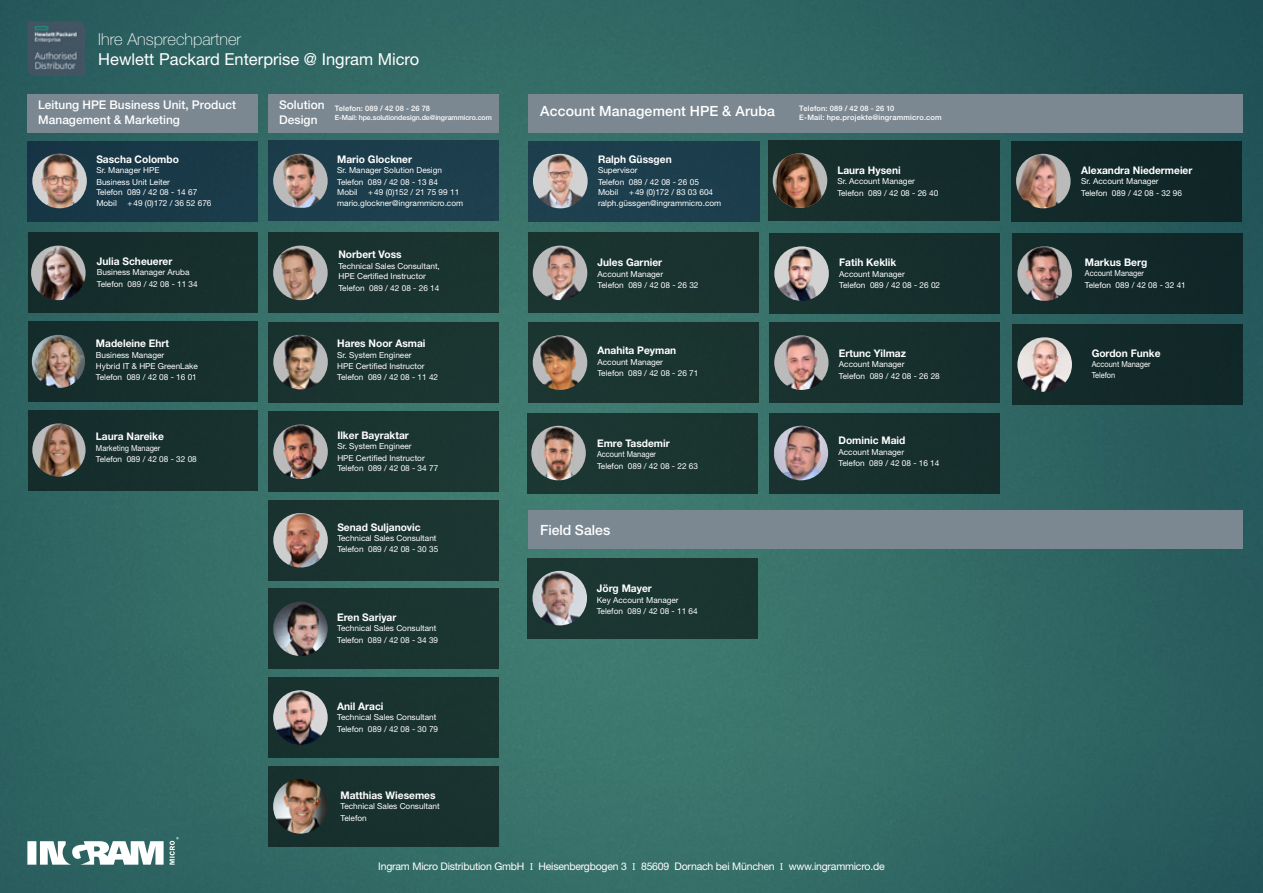
<style>
.page{position:relative;width:1263px;height:893px;background:#fff}
.page>*{position:absolute;margin:0;border:0;box-sizing:border-box;transform-origin:0 0}
.t1{font:16.5px "Helvetica Neue LT Std";color:#fff}
.t2{font:100 16.5px "Helvetica Neue LT";color:#fff}
.t3{font:500 14.1px "Helvetica Neue LT Std";letter-spacing:.01em;color:#fff}
.t4{font:500 12px/14.4px "Helvetica Neue LT Std";letter-spacing:.005em;color:#fff}
.t5{font:700 10.5px "Helvetica Neue LT Std";color:#fff}
.t6{font:10.5px "Helvetica Neue LT Std";letter-spacing:-.02em;color:#fff}
.t7{font:8.25px/11.4px "Helvetica Neue LT Std";color:#fff}
.t8{font:8.25px/11.4px "Helvetica Neue LT Std";color:#fff;scale:.9 1}
.t9{font:500 7.5px/9px "Helvetica Neue LT Std";letter-spacing:.025em;color:#fff}
.t10{font:500 7.05px "Helvetica Neue LT Std";letter-spacing:-.005em;color:#fff}
.s1{font-family:"Minion Pro"}
</style>
<div class="page">
<img style="left:0;top:0;width:790px;height:789px">
<img style="left:790px;top:0;width:473px;height:893px">
<img style="left:0;top:789px;width:792px;height:104px">
<svg style="left:27px;top:837px;width:152px;height:28px"></svg>
<img style="left:27px;top:21px;width:58px;height:55px">
<div style="left:27px;top:141px;width:230px;height:80px;background:#193947"></div>
<img style="left:32px;top:154px;width:55px;height:54px;border-radius:27px">
<div style="left:528px;top:233px;width:231px;height:80px;background:#1a332f"></div>
<img style="left:533px;top:246px;width:54px;height:54px;border-radius:27px">
<div style="left:768px;top:140px;width:232px;height:81px;background:#152e2c"></div>
<img style="left:773px;top:153px;width:54px;height:55px;border-radius:27px">
<div style="left:528px;top:322px;width:231px;height:81px;background:#1a3530"></div>
<img style="left:533px;top:335px;width:54px;height:55px;border-radius:27px">
<div style="left:769px;top:233px;width:231px;height:81px;background:#162f2d"></div>
<img style="left:774px;top:246px;width:55px;height:55px;border-radius:27px">
<div style="left:769px;top:322px;width:231px;height:81px;background:#17302d"></div>
<img style="left:774px;top:335px;width:54px;height:55px;border-radius:27px">
<div style="left:769px;top:413px;width:231px;height:80px;background:#17302d"></div>
<img style="left:774px;top:426px;width:54px;height:54px">
<div style="left:1011px;top:141px;width:231px;height:80px;background:#112728"></div>
<img style="left:1016px;top:154px;width:54px;height:54px;border-radius:27px">
<div style="left:528px;top:141px;width:232px;height:80px;background:#1d3e4d"></div>
<img style="left:533px;top:154px;width:55px;height:54px;border-radius:27px">
<div style="left:268px;top:141px;width:230px;height:80px;background:#1d3e4d"></div>
<img style="left:273px;top:154px;width:55px;height:54px;border-radius:27px">
<div style="left:268px;top:322px;width:230px;height:80px;background:#1a3530"></div>
<img style="left:273px;top:335px;width:55px;height:54px;border-radius:27px">
<div style="left:268px;top:233px;width:231px;height:80px;background:#19332f"></div>
<img style="left:273px;top:246px;width:55px;height:54px;border-radius:27px">
<div style="left:268px;top:412px;width:230px;height:80px;background:#1a3530"></div>
<img style="left:273px;top:424px;width:55px;height:55px;border-radius:27px">
<div style="left:268px;top:588px;width:231px;height:81px;background:#1a3530"></div>
<img style="left:273px;top:601px;width:55px;height:55px">
<div style="left:268px;top:677px;width:231px;height:81px;background:#19332f"></div>
<img style="left:273px;top:690px;width:55px;height:55px;border-radius:27px">
<div style="left:268px;top:500px;width:230px;height:80px;background:#1b3530"></div>
<img style="left:273px;top:513px;width:55px;height:54px;border-radius:27px">
<div style="left:28px;top:410px;width:229px;height:80px;background:#172f2d"></div>
<img style="left:32px;top:423px;width:54px;height:54px;border-radius:27px">
<div style="left:28px;top:321px;width:230px;height:81px;background:#172f2d"></div>
<img style="left:32px;top:335px;width:53px;height:53px;border-radius:27px">
<div style="left:528px;top:558px;width:230px;height:80px;background:#1b3631"></div>
<img style="left:532px;top:571px;width:55px;height:54px;border-radius:27px">
<div style="left:28px;top:233px;width:230px;height:80px;background:#162e2c"></div>
<img style="left:31px;top:246px;width:55px;height:54px;border-radius:27px">
<div style="left:1013px;top:233px;width:230px;height:81px;background:#122829"></div>
<img style="left:1017px;top:246px;width:55px;height:55px;border-radius:27px">
<div style="left:528px;top:413px;width:230px;height:80px;background:#1b3531"></div>
<img style="left:531px;top:426px;width:55px;height:54px;border-radius:27px">
<div style="left:268px;top:766px;width:231px;height:80px;background:#18312e"></div>
<img style="left:273px;top:779px;width:55px;height:55px;border-radius:27px">
<div style="left:1013px;top:324px;width:230px;height:81px;background:#122929"></div>
<img style="left:1017px;top:337px;width:55px;height:55px;border-radius:27px">
<div style="left:27px;top:94px;width:230px;height:38px;background:#7b8892"></div>
<div style="left:528px;top:94px;width:715px;height:38px;background:#7b8892"></div>
<div style="left:268px;top:94px;width:231px;height:38px;background:#7b8892"></div>
<div style="left:528px;top:510px;width:715px;height:39px;background:#7b8892"></div>
<h1 class="t2" style="left:98px;top:30px;width:144px">Ihre Ansprechpartner</h1>
<h1 class="t1" style="left:98px;top:49px;width:322px">Hewlett Packard Enterprise @ Ingram Micro</h1>
<h3 class="t4" style="left:38px;top:98px;width:200px">Leitung HPE Business Unit, Product<br>Management &amp; Marketing</h3>
<p class="t5" style="left:96px;top:153px;width:84px">Sascha Colombo</p>
<p class="t7" style="left:96px;top:165px;width:75px">Sr. Manager HPE<br>Business Unit Leiter</p>
<p class="t7" style="left:96px;top:187px;width:102px;line-height:10.5px">Telefon 089 / 42 08 - 14 67<br>Mobil</p>
<p class="t7" style="left:127px;top:197px;width:86px">+49 (0)172 / 36 52 676</p>
<p class="t5" style="left:97px;top:255px;width:77px">Julia Scheuerer</p>
<p class="t7" style="left:97px;top:267px;width:102px">Business Manager Aruba<br>Telefon 089 / 42 08 - 11 34</p>
<p class="t5" style="left:96px;top:337px;width:75px">Madeleine Ehrt</p>
<p class="t7" style="left:96px;top:349px;width:104px">Business Manager<br>Hybrid IT &amp; HPE GreenLake</p>
<p class="t7" style="left:96px;top:371px;width:102px">Telefon 089 / 42 08 - 16 01</p>
<p class="t5" style="left:96px;top:430px;width:69px">Laura Nareike</p>
<p class="t8" style="left:96px;top:442px;width:114px">Marketing Manager<br>Telefon 089 / 42 08 - 32 08</p>
<h3 class="t4" style="left:279px;top:98px;width:47px">Solution<br>Design</h3>
<p class="t9" style="left:335px;top:104px;width:97px">Telefon: 089 / 42 08 - 26 78</p>
<p class="t10" style="left:335px;top:114px;width:159px">E-Mail: hpe.solutiondesign.de@ingrammicro.com</p>
<p class="t5" style="left:337px;top:153px;width:76px">Mario Glockner</p>
<p class="t7" style="left:337px;top:165px;width:106px">Sr. Manager Solution Design<br>Telefon 089 / 42 08 - 13 84</p>
<p class="t7" style="left:337px;top:186px;width:22px">Mobil</p>
<p class="t7" style="left:337px;top:187px;width:127px;line-height:10.4px;text-indent:31px">+49 (0)152 / 21 75 99 11 mario.glockner@ingrammicro.com</p>
<p class="t5" style="left:338px;top:248px;width:65px">Norbert Voss</p>
<p class="t7" style="left:338px;top:260px;width:103px;line-height:10.5px">Technical Sales Consultant,<br>HPE Certified Instructor</p>
<p class="t7" style="left:338px;top:282px;width:102px">Telefon 089 / 42 08 - 26 14</p>
<p class="t5" style="left:337px;top:337px;width:90px">Hares Noor Asmai</p>
<p class="t7" style="left:337px;top:349px;width:89px">Sr. System Engineer<br>HPE Certified Instructor</p>
<p class="t7" style="left:337px;top:371px;width:102px">Telefon 089 / 42 08 - 11 42</p>
<p class="t5" style="left:337px;top:429px;width:73px">Ilker Bayraktar</p>
<p class="t7" style="left:337px;top:441px;width:89px">Sr. System Engineer<br>HPE Certified Instructor</p>
<p class="t7" style="left:337px;top:462px;width:102px">Telefon 089 / 42 08 - 34 77</p>
<p class="t5" style="left:337px;top:520px;width:85px">Senad Suljanovic</p>
<p class="t7" style="left:337px;top:532px;width:102px">Technical Sales Consultant<br>Telefon 089 / 42 08 - 30 35</p>
<p class="t5" style="left:337px;top:611px;width:61px">Eren Sariyar</p>
<p class="t7" style="left:337px;top:623px;width:102px">Technical Sales Consultant<br>Telefon 089 / 42 08 - 34 39</p>
<p class="t5" style="left:337px;top:700px;width:48px">Anil Araci</p>
<p class="t7" style="left:337px;top:711px;width:102px">Technical Sales Consultant<br>Telefon 089 / 42 08 - 30 79</p>
<p class="t5" style="left:341px;top:788px;width:97px">Matthias Wiesemes</p>
<p class="t7" style="left:341px;top:800px;width:101px">Technical Sales Consultant<br>Telefon</p>
<h2 class="t3" style="left:540px;top:103px;width:236px">Account Management HPE &amp; Aruba</h2>
<p class="t9" style="left:799px;top:104px;width:144px">Telefon: 089 / 42 08 - 26 10<br>E-Mail: hpe.projekte@ingrammicro.com</p>
<p class="t5" style="left:598px;top:153px;width:75px">Ralph Güssgen</p>
<p class="t7" style="left:598px;top:165px;width:102px">Supervisor<br>Telefon 089 / 42 08 - 26 05</p>
<p class="t7" style="left:598px;top:186px;width:22px">Mobil</p>
<p class="t7" style="left:598px;top:187px;width:125px;line-height:10.5px;text-indent:31px">+49 (0)172 / 83 03 604 ralph.güssgen@ingrammicro.com</p>
<p class="t5" style="left:598px;top:256px;width:66px">Jules Garnier</p>
<p class="t7" style="left:598px;top:268px;width:102px">Account Manager<br>Telefon 089 / 42 08 - 26 32</p>
<p class="t5" style="left:597px;top:344px;width:80px">Anahita Peyman</p>
<p class="t7" style="left:597px;top:356px;width:102px">Account Manager<br>Telefon 089 / 42 08 - 26 71</p>
<p class="t5" style="left:597px;top:436px;width:74px">Emre Tasdemir</p>
<p class="t8" style="left:597px;top:448px;width:114px">Account Manager<br>Telefon 089 / 42 08 - 22 63</p>
<h2 class="t3" style="left:540px;top:521px;width:72px">Field Sales</h2>
<p class="t5" style="left:597px;top:582px;width:57px">Jörg Mayer</p>
<p class="t7" style="left:597px;top:594px;width:102px">Key Account Manager<br>Telefon 089 / 42 08 - 11 64</p>
<p class="t5" style="left:837px;top:163px;width:65px">Laura Hyseni</p>
<p class="t7" style="left:837px;top:175px;width:102px">Sr. Account Manager<br>Telefon 089 / 42 08 - 26 40</p>
<p class="t5" style="left:839px;top:256px;width:59px">Fatih Keklik</p>
<p class="t7" style="left:839px;top:268px;width:102px">Account Manager<br>Telefon 089 / 42 08 - 26 02</p>
<p class="t5" style="left:839px;top:347px;width:69px">Ertunc Yilmaz</p>
<p class="t7" style="left:839px;top:358px;width:102px">Account Manager<br>Telefon 089 / 42 08 - 26 28</p>
<p class="t5" style="left:838px;top:434px;width:68px">Dominic Maid</p>
<p class="t7" style="left:838px;top:446px;width:102px">Account Manager<br>Telefon 089 / 42 08 - 16 14</p>
<p class="t6" style="left:378px;top:860px;width:508px">Ingram Micro Distribution GmbH <span class="s1">I</span> Heisenbergbogen 3 <span class="s1">I</span> 85609 Dornach bei München <span class="s1">I</span> www.ingrammicro.de</p>
<p class="t5" style="left:1081px;top:163px;width:113px">Alexandra Niedermeier</p>
<p class="t7" style="left:1081px;top:175px;width:102px">Sr. Account Manager<br>Telefon 089 / 42 08 - 32 96</p>
<p class="t5" style="left:1085px;top:256px;width:64px">Markus Berg</p>
<p class="t8" style="left:1085px;top:268px;width:114px">Account Manager<br>Telefon 089 / 42 08 - 32 41</p>
<p class="t5" style="left:1092px;top:347px;width:70px">Gordon Funke</p>
<p class="t8" style="left:1092px;top:359px;width:67px;line-height:10.4px">Account Manager<br>Telefon</p>
</div>
